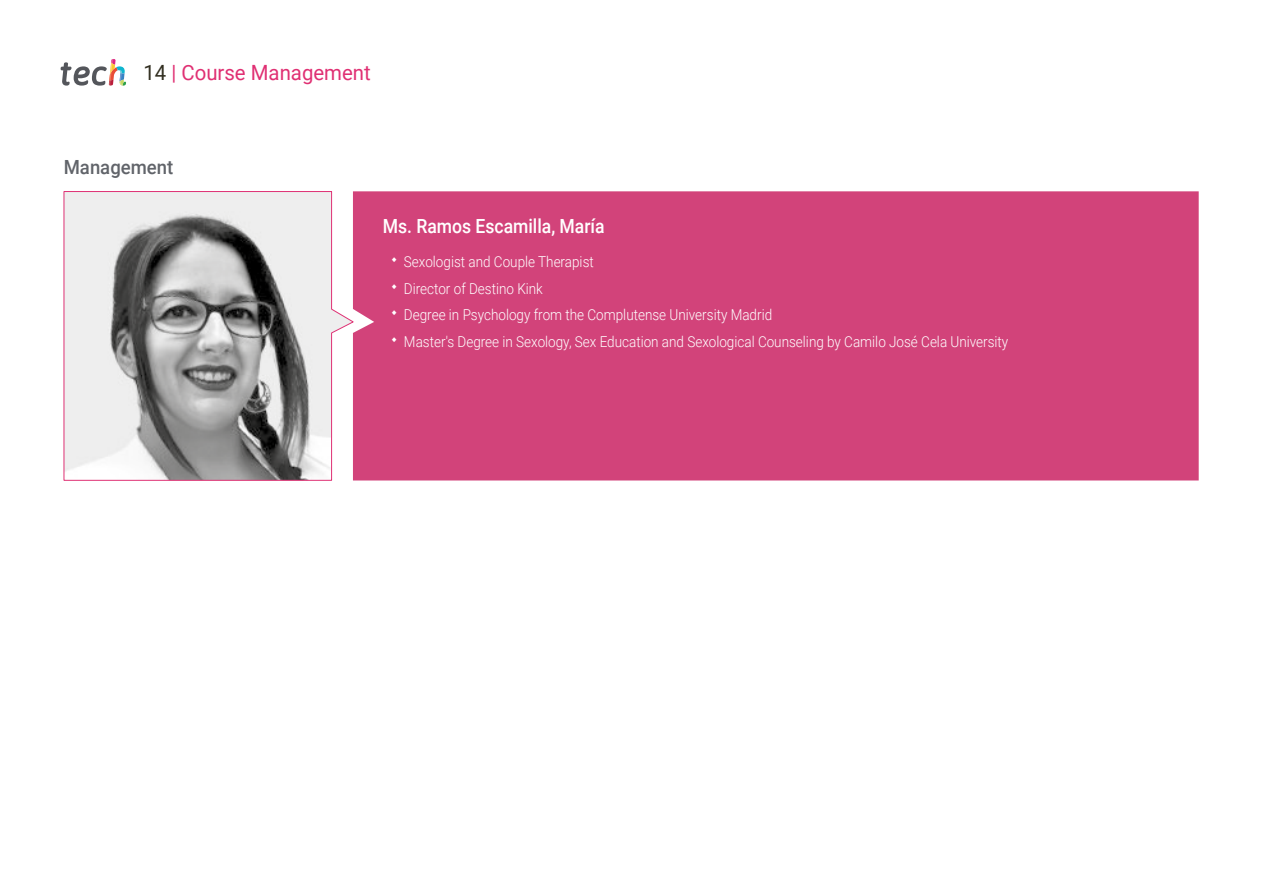
<style>
.page{position:relative;width:1263px;height:893px;background:#fff}
.page>*{position:absolute;margin:0;border:0;box-sizing:border-box;transform-origin:0 0}
.t1{font:21px "Roboto";color:#e03073}
.t2{font:500 19.5px "Roboto";color:#fff;scale:.9 1}
.t3{font:500 19.5px "Roboto";color:#61646a;scale:.95 1}
.t4{font:300 15px/26.7px "Roboto";color:#fff;scale:.9 1}
.s1{color:#312e20}
</style>
<div class="page">
<svg style="left:61px;top:59px;width:65px;height:27px"></svg>
<div style="left:354px;top:191px;width:845px;height:289px;background:#d2437a"></div>
<svg style="left:64px;top:191px;width:290px;height:290px;background:#b9b7b7"></svg>
<svg style="left:392px;top:257px;width:5px;height:5px"></svg>
<svg style="left:392px;top:284px;width:5px;height:5px"></svg>
<svg style="left:392px;top:310px;width:5px;height:5px"></svg>
<svg style="left:392px;top:337px;width:5px;height:5px"></svg>
<h1 class="t1" style="left:144px;top:57px;width:229px"><span class="s1">14</span> | Course Management</h1>
<h2 class="t3" style="left:64px;top:154px;width:117px">Management</h2>
<h2 class="t2" style="left:383px;top:212px;width:248px">Ms. Ramos Escamilla, María</h2>
<p class="t4" style="left:404px;top:248px;width:673px">Sexologist and Couple Therapist<br>Director of Destino Kink<br>Degree in Psychology from the Complutense University Madrid<br>Master's Degree in Sexology, Sex Education and Sexological Counseling by Camilo José Cela University</p>
</div>
